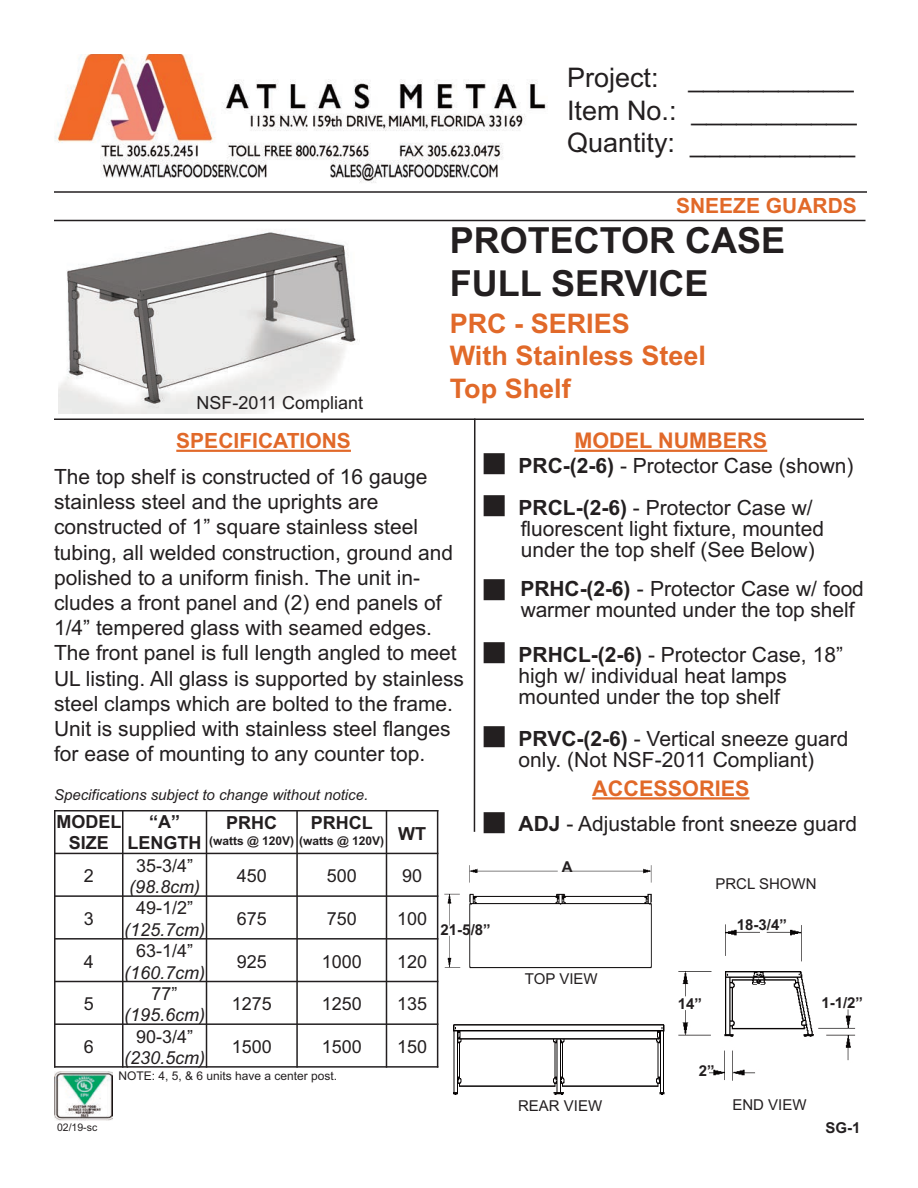
<style>
.page{position:relative;width:918px;height:1188px;background:#fff}
.page>*{position:absolute;margin:0;border:0;box-sizing:border-box;transform-origin:0 0}
.t1{font:700 36px/43.2px "Arial";color:#231f20}
.t2{font:27px/32.4px "Arial";color:#231f20;text-align:justify}
.t3{font:700 27px/32.4px "Arial";color:#e16929}
.t4{font:700 21.6px "Arial";color:#e16929}
.t5{font:21px/25.2px "Arial";color:#231f20}
.t6{font:700 21px "Arial";color:#e16929}
.t7{font:18px "Arial";color:#231f20}
.t8{font:italic 18px "Arial";color:#231f20}
.t9{font:700 18px/21.6px "Arial";color:#231f20;text-align:center}
.t10{font:italic 15px "Arial";color:#231f20}
.t11{font:15px "Arial";color:#231f20}
.t12{font:700 15px "Arial";color:#231f20}
.t13{font:12px "Arial";color:#231f20}
.t14{font:700 12px "Arial";color:#231f20}
.t15{font:10.5px "Arial";color:#231f20}
.s1{font-weight:700}
</style>
<div class="page">
<img style="left:453px;top:1024px;width:212px;height:71px">
<img style="left:444px;top:865px;width:208px;height:104px">
<img style="left:678px;top:924px;width:178px;height:157px">
<img style="left:54px;top:54px;width:493px;height:129px">
<hr style="left:54px;top:191px;width:813px;height:2px;background:#231f20">
<hr style="left:54px;top:220px;width:812px;height:1px;background:#231f20">
<hr style="left:474px;top:419px;width:2px;height:413px;background:#231f20">
<hr style="left:176px;top:450px;width:175px;height:2px;background:#e16929">
<hr style="left:574px;top:450px;width:193px;height:2px;background:#e16929">
<hr style="left:54px;top:418px;width:810px;height:2px;background:#231f20">
<hr style="left:54px;top:810px;width:2px;height:258px;background:#231f20">
<hr style="left:122px;top:810px;width:2px;height:258px;background:#231f20">
<hr style="left:206px;top:810px;width:1px;height:258px;background:#231f20">
<hr style="left:296px;top:810px;width:2px;height:258px;background:#231f20">
<hr style="left:386px;top:810px;width:1px;height:258px;background:#231f20">
<hr style="left:437px;top:810px;width:1px;height:258px;background:#231f20">
<hr style="left:54px;top:810px;width:384px;height:2px;background:#231f20">
<hr style="left:54px;top:853px;width:384px;height:1px;background:#231f20">
<hr style="left:54px;top:895px;width:384px;height:2px;background:#231f20">
<hr style="left:54px;top:938px;width:384px;height:2px;background:#231f20">
<hr style="left:54px;top:981px;width:384px;height:1px;background:#231f20">
<hr style="left:54px;top:1023px;width:384px;height:2px;background:#231f20">
<hr style="left:54px;top:1066px;width:384px;height:2px;background:#231f20">
<img style="left:58px;top:232px;width:298px;height:181px">
<img style="left:54px;top:1071px;width:58px;height:49px">
<hr style="left:592px;top:797px;width:157px;height:3px;background:#e16929">
<p class="t2" style="left:567px;top:64px;width:291px">Project: ___________ Item No.: ___________ Quantity: ___________</p>
<p class="t7" style="left:197px;top:396px;width:168px">NSF-2011 Compliant</p>
<p class="t6" style="left:676px;top:194px;width:182px">SNEEZE GUARDS</p>
<h1 class="t1" style="left:450px;top:219px;width:337px">PROTECTOR CASE<br>FULL SERVICE</h1>
<p class="t3" style="left:450px;top:307px;width:258px">PRC - SERIES<br>With Stainless Steel<br>Top Shelf</p>
<p class="t6" style="left:176px;top:429px;width:176px">SPECIFICATIONS</p>
<p class="t4" style="left:574px;top:428px;width:194px">MODEL NUMBERS</p>
<p class="t5" style="left:519px;top:446px;width:336px;line-height:42px"><span class="s1">PRC-(2-6)</span> - Protector Case (shown)<br><span class="s1">PRCL-(2-6)</span> - Protector Case w/</p>
<p class="t5" style="left:521px;top:520px;width:305px;line-height:21px">fluorescent light fixture, mounted under the top shelf (See Below)</p>
<p class="t5" style="left:521px;top:581px;width:345px;line-height:21px"><span class="s1">PRHC-(2-6)</span> - Protector Case w/ food warmer mounted under the top shelf</p>
<p class="t5" style="left:519px;top:646px;width:326px;line-height:21px"><span class="s1">PRHCL-(2-6)</span> - Protector Case, 18” high w/ individual heat lamps mounted under the top shelf</p>
<p class="t5" style="left:519px;top:730px;width:331px;line-height:21px"><span class="s1">PRVC-(2-6)</span> - Vertical sneeze guard only. (Not NSF-2011 Compliant)</p>
<p class="t5" style="left:54px;top:466px;width:412px">The top shelf is constructed of 16 gauge stainless steel and the uprights are constructed of 1” square stainless steel tubing, all welded construction, ground and polished to a uniform finish. The unit in&shy;cludes a front panel and (2) end panels of 1/4” tempered glass with seamed edges.<br>The front panel is full length angled to meet UL listing. All glass is supported by stainless steel clamps which are bolted to the frame.<br>Unit is supplied with stainless steel flanges for ease of mounting to any counter top.</p>
<p class="t10" style="left:54px;top:786px;width:316px">Specifications subject to change without notice.</p>
<p class="t4" style="left:592px;top:776px;width:159px">ACCESSORIES</p>
<p class="t5" style="left:519px;top:813px;width:340px"><span class="s1">ADJ</span> - Adjustable front sneeze guard</p>
<p class="t9" style="left:56px;top:811px;width:66px">MODEL<br>SIZE</p>
<p class="t9" style="left:128px;top:811px;width:75px;line-height:21px">“A”<br>LENGTH</p>
<p class="t9" style="left:226px;top:812px;width:52px">PRHC</p>
<p class="t9" style="left:311px;top:812px;width:63px">PRHCL</p>
<p class="t14" style="left:209px;top:834px;width:218px">(watts @ 120V) (watts @ 120V) <sup>WT</sup></p>
<p class="t7" style="left:84px;top:869px;width:12px">2</p>
<p class="t7" style="left:136px;top:859px;width:59px">35-3/4”</p>
<p class="t8" style="left:129px;top:877px;width:73px">(98.8cm)</p>
<p class="t7" style="left:237px;top:869px;width:32px">450</p>
<p class="t7" style="left:327px;top:869px;width:32px">500</p>
<p class="t7" style="left:402px;top:869px;width:22px">90</p>
<p class="t12" style="left:562px;top:858px;width:12px">A</p>
<p class="t11" style="left:715px;top:878px;width:103px">PRCL SHOWN</p>
<p class="t7" style="left:84px;top:912px;width:12px">3</p>
<p class="t7" style="left:136px;top:902px;width:59px">49-1/2”</p>
<p class="t8" style="left:124px;top:919px;width:83px">(125.7cm)</p>
<p class="t7" style="left:237px;top:912px;width:32px">675</p>
<p class="t7" style="left:327px;top:912px;width:32px">750</p>
<p class="t7" style="left:397px;top:912px;width:32px">100</p>
<p class="t12" style="left:441px;top:921px;width:52px">21-5/8”</p>
<p class="t12" style="left:737px;top:916px;width:52px">18-3/4”</p>
<p class="t7" style="left:84px;top:955px;width:12px">4</p>
<p class="t7" style="left:136px;top:944px;width:59px">63-1/4”</p>
<p class="t8" style="left:124px;top:962px;width:83px">(160.7cm)</p>
<p class="t7" style="left:237px;top:955px;width:32px">925</p>
<p class="t7" style="left:322px;top:955px;width:42px">1000</p>
<p class="t7" style="left:397px;top:955px;width:32px">120</p>
<p class="t11" style="left:525px;top:973px;width:74px">TOP VIEW</p>
<p class="t7" style="left:84px;top:997px;width:12px">5</p>
<p class="t7" style="left:152px;top:987px;width:28px">77”</p>
<p class="t8" style="left:124px;top:1005px;width:83px">(195.6cm)</p>
<p class="t7" style="left:232px;top:997px;width:42px">1275</p>
<p class="t7" style="left:322px;top:997px;width:42px">1250</p>
<p class="t7" style="left:397px;top:997px;width:32px">135</p>
<p class="t12" style="left:678px;top:995px;width:26px">14”</p>
<p class="t12" style="left:821px;top:994px;width:43px">1-1/2”</p>
<p class="t7" style="left:84px;top:1040px;width:12px">6</p>
<p class="t7" style="left:136px;top:1030px;width:59px">90-3/4”</p>
<p class="t8" style="left:124px;top:1047px;width:83px">(230.5cm)</p>
<p class="t7" style="left:232px;top:1040px;width:42px">1500</p>
<p class="t7" style="left:322px;top:1040px;width:42px">1500</p>
<p class="t7" style="left:397px;top:1040px;width:32px">150</p>
<p class="t13" style="left:118px;top:1071px;width:220px">NOTE: 4, 5, &amp; 6 units have a center post.</p>
<p class="t12" style="left:699px;top:1062px;width:17px">2”</p>
<p class="t11" style="left:518px;top:1100px;width:86px">REAR VIEW</p>
<p class="t11" style="left:732px;top:1099px;width:76px">END VIEW</p>
<p class="t15" style="left:57px;top:1124px;width:42px">02/19-sc</p>
<p class="t12" style="left:825px;top:1119px;width:37px">SG-1</p>
</div>
